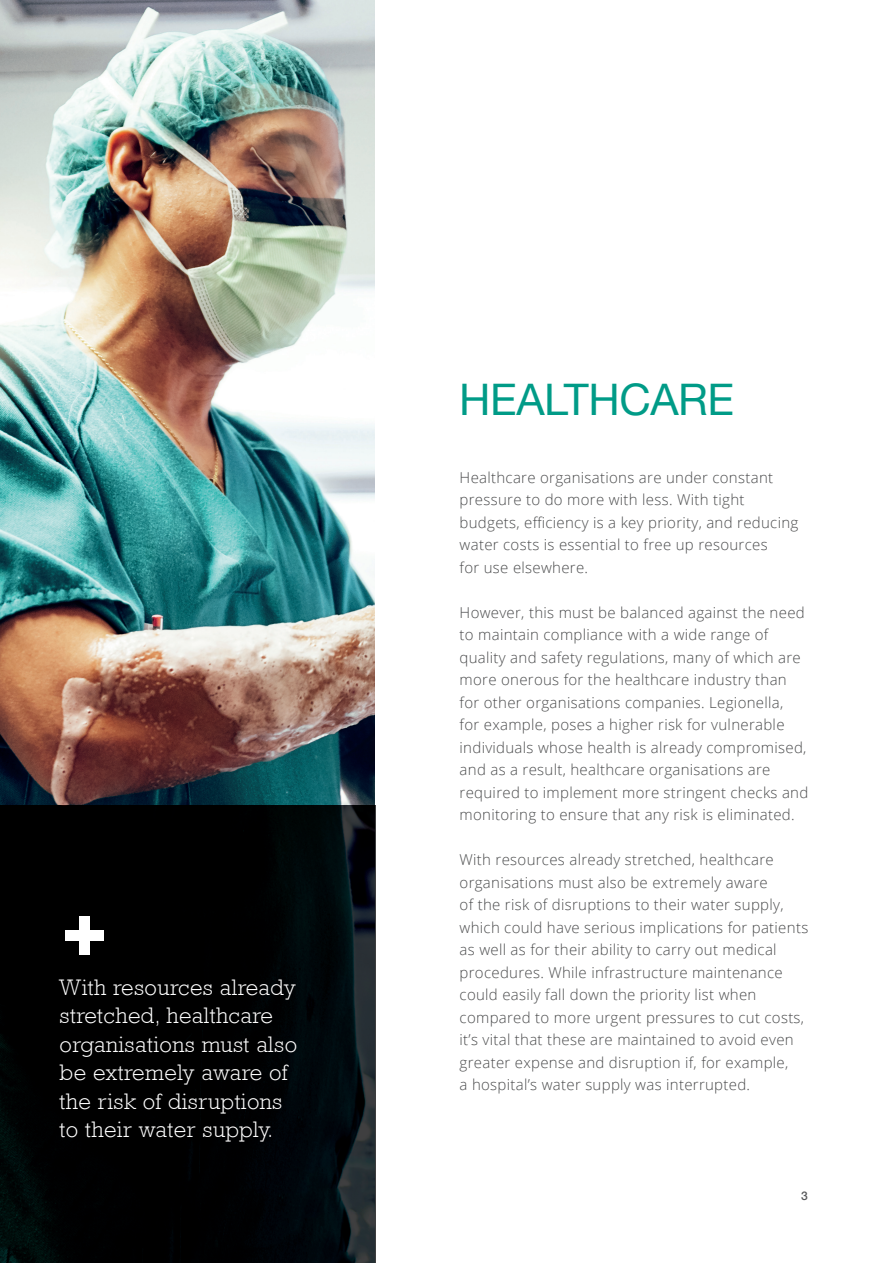
<style>
.page{position:relative;width:893px;height:1263px;background:#fff}
.page>*{position:absolute;margin:0;border:0;box-sizing:border-box;transform-origin:0 0}
.t1{font:43.5px "Helvetica Neue";letter-spacing:-.01em;color:#009b87}
.t2{font:300 22.5px/28.5px "Rockwell";letter-spacing:.02em;color:#fff}
.t3{font:300 15px/22.5px "Open Sans";letter-spacing:.02em;color:#4b4c4d}
.t4{font:500 12px "Helvetica Neue";color:#57585a}
</style>
<div class="page">
<img style="left:0;top:0;width:375px;height:1263px">
<hr style="left:375px;top:806px;width:1px;height:457px;background:#3e3e3f">
<div style="left:66px;top:930px;width:38px;height:10px;background:#fff"></div>
<div style="left:80px;top:916px;width:10px;height:38px;background:#fff"></div>
<h2 class="t2" style="left:60px;top:973px;width:239px">With resources already stretched, healthcare organisations must also be extremely aware of the risk of disruptions to their water supply.</h2>
<h1 class="t1" style="left:459px;top:368px;width:276px">HEALTHCARE</h1>
<p class="t3" style="left:460px;top:466px;width:340px">Healthcare organisations are under constant pressure to do more with less. With tight budgets, efficiency is a key priority, and reducing water costs is essential to free up resources<br>for use elsewhere.</p>
<p class="t3" style="left:460px;top:601px;width:350px">However, this must be balanced against the need to maintain compliance with a wide range of quality and safety regulations, many of which are more onerous for the healthcare industry than for other organisations companies. Legionella,<br>for example, poses a higher risk for vulnerable individuals whose health is already compromised, and as a result, healthcare organisations are required to implement more stringent checks and monitoring to ensure that any risk is eliminated.</p>
<p class="t3" style="left:460px;top:848px;width:350px">With resources already stretched, healthcare organisations must also be extremely aware<br>of the risk of disruptions to their water supply, which could have serious implications for patients as well as for their ability to carry out medical procedures. While infrastructure maintenance could easily fall down the priority list when compared to more urgent pressures to cut costs, it’s vital that these are maintained to avoid even greater expense and disruption if, for example,<br>a hospital’s water supply was interrupted.</p>
<p class="t4" style="left:801px;top:1189px;width:8px">3</p>
</div>
